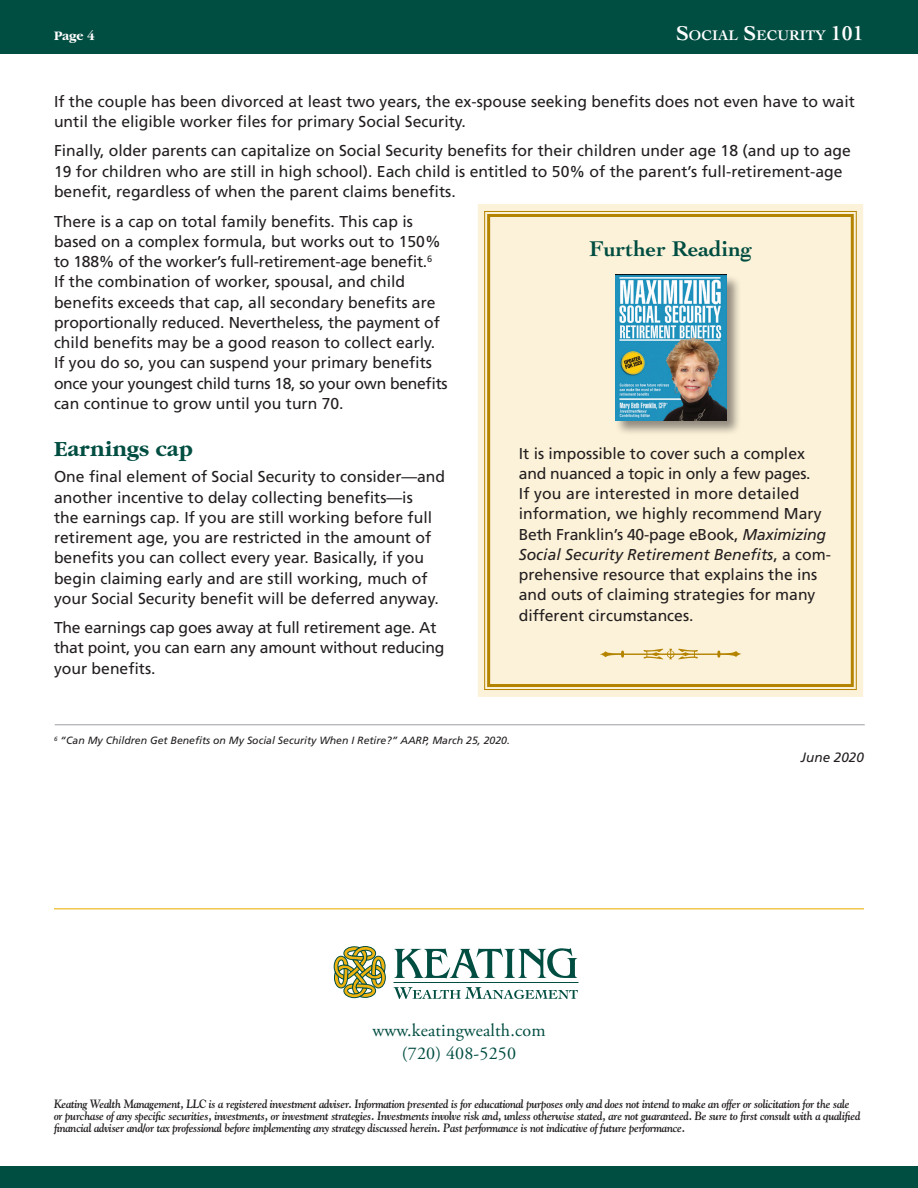
<style>
.page{position:relative;width:918px;height:1188px;background:#fff}
.page>*{position:absolute;margin:0;border:0;box-sizing:border-box;transform-origin:0 0}
.Body_Text{font:700 22.5px "Cochin LT Std";color:#004d41}
.Headline_1{font:700 22.5px "Garamond";color:#004d41}
.t1{font:18px/22.5px "Adobe Garamond Pro";letter-spacing:.01em;color:#004d41;text-align:center}
.Body_Text-2{font:15.75px/20.2px "Frutiger";color:#231f20}
.t2{font:700 14.7px "Cochin LT Std";color:#fff}
.Body_Text-3{font:italic 13.5px "Frutiger";color:#231f20}
.Body_Text-4{font:700 13.5px "Garamond";color:#fff}
.Intro_End{font:italic 700 12px/12px "Goudy";letter-spacing:-.025em;color:#231f20;scale:.9 1}
.Footnote{font:italic 10.5px "Frutiger";color:#231f20}
.s1{font-size:21px}
.s2{font-style:italic}
</style>
<div class="page">
<hr style="left:394px;top:982px;width:185px;height:1px;background:#004d41">
<svg style="left:394px;top:987px;width:184px;height:12px"></svg>
<svg style="left:394px;top:948px;width:183px;height:31px"></svg>
<svg style="left:334px;top:946px;width:52px;height:52px"></svg>
<div style="left:0;top:1166px;width:918px;height:22px;background:#004d41"></div>
<div style="left:0;top:0;width:918px;height:54px;background:#004d41"></div>
<hr style="left:54px;top:908px;width:810px;height:1px;background:#efb310">
<hr style="left:55px;top:724px;width:810px;height:1px;background:#a8a9ad">
<div style="left:478px;top:204px;width:385px;height:493px;background:#fcf2d9"></div>
<svg style="left:484px;top:211px;width:373px;height:479px"></svg>
<div style="left:487px;top:214px;width:367px;height:473px;border:3px solid #b48300"></div>
<div style="left:615px;top:274px;width:127px;height:162px;background:#231f20;opacity:.49"></div>
<img style="left:615px;top:275px;width:111px;height:146px">
<svg style="left:600px;top:649px;width:141px;height:10px"></svg>
<p class="Body_Text-4" style="left:54px;top:28px;width:42px">Page 4</p>
<p class="t2" style="left:676px;top:26px;width:189px"><span class="s1">S</span>OCIAL <span class="s1">S</span>ECURITY <span class="s1">101</span></p>
<p class="Body_Text-2" style="left:54px;top:91px;width:802px">If the couple has been divorced at least two years, the ex-spouse seeking benefits does not even have to wait until the eligible worker files for primary Social Security.</p>
<p class="Body_Text-2" style="left:54px;top:141px;width:799px">Finally, older parents can capitalize on Social Security benefits for their children under age 18 (and up to age<br>19 for children who are still in high school). Each child is entitled to 50% of the parent’s full-retirement-age benefit, regardless of when the parent claims benefits.</p>
<p class="Body_Text-2" style="left:54px;top:211px;width:395px">There is a cap on total family benefits. This cap is based on a complex formula, but works out to 150% to 188% of the worker’s full-retirement-age benefit.<sup>6<br></sup>If the combination of worker, spousal, and child benefits exceeds that cap, all secondary benefits are proportionally reduced. Nevertheless, the payment of child benefits may be a good reason to collect early.<br>If you do so, you can suspend your primary benefits once your youngest child turns 18, so your own benefits can continue to grow until you turn 70.</p>
<p class="Headline_1" style="left:54px;top:436px;width:141px">Earnings cap</p>
<p class="Body_Text-2" style="left:54px;top:467px;width:393px">One final element of Social Security to consider—and another incentive to delay collecting benefits—is<br>the earnings cap. If you are still working before full retirement age, you are restricted in the amount of benefits you can collect every year. Basically, if you begin claiming early and are still working, much of your Social Security benefit will be deferred anyway.</p>
<p class="Body_Text-2" style="left:54px;top:617px;width:392px">The earnings cap goes away at full retirement age. At that point, you can earn any amount without reducing your benefits.</p>
<p class="Body_Text" style="left:589px;top:236px;width:164px">Further Reading</p>
<p class="Body_Text-2" style="left:519px;top:443px;width:314px">It is impossible to cover such a complex and nuanced a topic in only a few pages.<br>If you are interested in more detailed information, we highly recommend Mary Beth Franklin’s 40-page eBook, <span class="s2">Maximizing Social Security Retirement Benefits</span>, a com&shy;prehensive resource that explains the ins and outs of claiming strategies for many different circumstances.</p>
<p class="Footnote" style="left:54px;top:734px;width:457px"><sup>6</sup> “Can My Children Get Benefits on My Social Security When I Retire?” AARP, March 25, 2020.</p>
<p class="Body_Text-3" style="left:801px;top:749px;width:65px">June 2020</p>
<p class="t1" style="left:372px;top:1020px;width:175px">www.keatingwealth.com (720) 408-5250</p>
<p class="Intro_End" style="left:54px;top:1097px;width:898px">Keating Wealth Management, LLC is a registered investment adviser. Information presented is for educational purposes only and does not intend to make an offer or solicitation for the sale or purchase of any specific securities, investments, or investment strategies. Investments involve risk and, unless otherwise stated, are not guaranteed. Be sure to first consult with a qualified financial adviser and/or tax professional before implementing any strategy discussed herein. Past performance is not indicative of future performance.</p>
</div>
